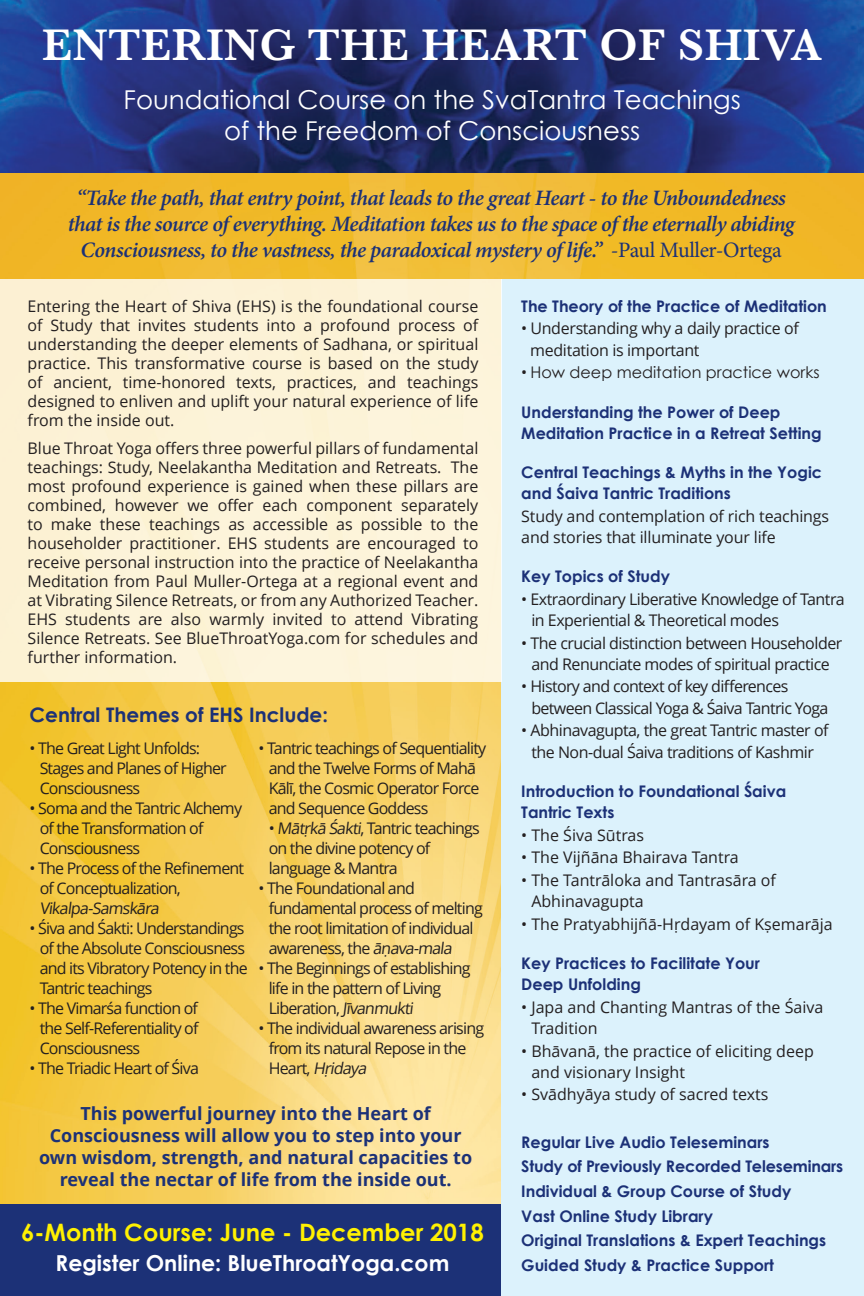
<style>
.page{position:relative;width:864px;height:1296px;background:#fff}
.page>*{position:absolute;margin:0;border:0;box-sizing:border-box;transform-origin:0 0}
.t1{font:600 46px "Baskerville";letter-spacing:.01em;color:#fff}
.t2{font:26px/31.2px "Century Gothic";color:#fff;text-align:center}
.t3{font:700 24px "Century Gothic";color:#fff101}
.t4{font:italic 600 22px/26px "Minion Pro";letter-spacing:-.025em;color:#1c3177;text-align:center}
.t5{font:700 22px "Century Gothic";color:#fff}
.t6{font:700 20px "Century Gothic";color:#1c3177}
.t7{font:700 18px/22px "Open Sanskrit";color:#1c3177;text-align:center}
.t8{font:16px/20px "Open Sanskrit";letter-spacing:-.04em;color:#231f20}
.t9{font:700 16px/21.2px "Century Gothic";color:#1c3177}
.t10{font:16px/21.2px "Open Sanskrit";color:#231f20}
.t11{font:16px/21.2px "Open Sanskrit";letter-spacing:-.01em;color:#231f20}
.t12{font:16px/21.2px "Open Sanskrit";letter-spacing:-.02em;color:#231f20}
.t13{font:16px "Century Gothic";color:#231f20}
.s1{font-weight:400;font-style:normal}
.s2{font-style:italic}
.s3{font-family:"Open Sanskrit"}
</style>
<div class="page">
<img style="left:0;top:173px;width:864px;height:1031px">
<img style="left:0;top:0;width:864px;height:173px">
<div style="left:0;top:1204px;width:502px;height:92px;background:#1c3177"></div>
<div style="left:502px;top:280px;width:362px;height:1016px;background:#dcf2fc"></div>
<div style="left:0;top:280px;width:502px;height:402px;background:#fcf3d8"></div>
<p class="t1" style="left:42px;top:13px;width:781px">ENTERING THE HEART OF SHIVA</p>
<p class="t2" style="left:124px;top:84px;width:619px">Foundational Course on the SvaTantra Teachings of the Freedom of Consciousness</p>
<p class="t4" style="left:68px;top:184px;width:728px">“Take the path, that entry point, that leads to the great Heart - to the Unboundedness that is the source of everything. Meditation takes us to the space of the eternally abiding<br>Consciousness, to the vastness, the paradoxical mystery of life.” <span class="s1">-Paul Muller-Ortega</span></p>
<p class="t8" style="left:28px;top:296px;width:452px;line-height:19px;text-align:justify">Entering the Heart of Shiva (EHS) is the foundational course of Study that invites students into a profound process of understanding the deeper elements of Sadhana, or spiritual practice. This transformative course is based on the study of ancient, time-honored texts, practices, and teachings designed to enliven and uplift your natural experience of life from the inside out.</p>
<p class="t8" style="left:28px;top:438px;width:452px;line-height:19px;text-align:justify">Blue Throat Yoga offers three powerful pillars of fundamental teachings: Study, Neelakantha Meditation and Retreats. The most profound experience is gained when these pillars are combined, however we offer each component separately to make these teachings as accessible as possible to the householder practitioner. EHS students are encouraged to receive personal instruction into the practice of Neelakantha Meditation from Paul Muller-Ortega at a regional event and at Vibrating Silence Retreats, or from any Authorized Teacher.<br>EHS students are also warmly invited to attend Vibrating Silence Retreats. See BlueThroatYoga.com for schedules and further information.</p>
<p class="t6" style="left:30px;top:699px;width:300px">Central Themes of EHS Include:</p>
<p class="t8" style="left:40px;top:738px;width:189px;text-indent:-10px">• The Great Light Unfolds:<br>Stages and Planes of Higher<br>Consciousness</p>
<p class="t8" style="left:40px;top:798px;width:204px;text-indent:-10px">• Soma and the Tantric Alchemy of the Transformation of<br>Consciousness</p>
<p class="t8" style="left:40px;top:858px;width:206px;text-indent:-10px">• The Process of the Refinement of Conceptualization,<br>Vikalpa-Samskāra</p>
<p class="t8" style="left:40px;top:918px;width:209px;text-indent:-10px">• Śiva and Śakti: Understandings of the Absolute Consciousness and its Vibratory Potency in the<br>Tantric teachings</p>
<p class="t8" style="left:40px;top:998px;width:160px;text-align:justify;text-indent:-10px">• The Vimarśa function of the Self-Referentiality of Consciousness</p>
<p class="t8" style="left:30px;top:1058px;width:171px">• The Triadic Heart of Śiva</p>
<p class="t8" style="left:269px;top:738px;width:219px;text-indent:-10px">• Tantric teachings of Sequentiality and the Twelve Forms of Mahā<br>Kālī, the Cosmic Operator Force and Sequence Goddess</p>
<p class="t8" style="left:269px;top:818px;width:212px">• Mātṛkā Śakti, Tantric teachings on the divine potency of language &amp; Mantra</p>
<p class="t8" style="left:269px;top:878px;width:216px;text-indent:-10px">• The Foundational and fundamental process of melting the root limitation of individual awareness, the āṇava-mala</p>
<p class="t8" style="left:269px;top:958px;width:203px;text-indent:-10px">• The Beginnings of establishing life in the pattern of Living<br>Liberation, Jīvanmukti</p>
<p class="t8" style="left:269px;top:1018px;width:217px;text-indent:-10px">• The individual awareness arising from its natural Repose in the<br>Heart, <span class="s2">Hṛidaya</span></p>
<p class="t7" style="left:39px;top:1102px;width:435px">This powerful journey into the Heart of Consciousness will allow you to step into your own wisdom, strength, and natural capacities to reveal the nectar of life from the inside out.</p>
<p class="t3" style="left:21px;top:1214px;width:464px">6-Month Course: June - December 2018</p>
<p class="t5" style="left:56px;top:1246px;width:395px">Register Online: BlueThroatYoga.com</p>
<p class="t9" style="left:521px;top:295px;width:307px">The Theory of the Practice of Meditation</p>
<p class="t12" style="left:530px;top:318px;width:270px;text-indent:-9px">• Understanding why a daily practice of meditation is important</p>
<p class="t13" style="left:521px;top:361px;width:300px"><span class="s3">•</span> How deep meditation practice works</p>
<p class="t9" style="left:521px;top:400px;width:302px">Understanding the Power of Deep<br>Meditation Practice in a Retreat Setting</p>
<p class="t9" style="left:521px;top:461px;width:302px">Central Teachings &amp; Myths in the Yogic and Śaiva Tantric Traditions</p>
<p class="t11" style="left:521px;top:505px;width:309px">Study and contemplation of rich teachings and stories that illuminate your life</p>
<p class="t9" style="left:521px;top:565px;width:150px">Key Topics of Study</p>
<p class="t8" style="left:531px;top:588px;width:315px;line-height:21.2px;text-indent:-10px">• Extraordinary Liberative Knowledge of Tantra in Experiential &amp; Theoretical modes</p>
<p class="t8" style="left:521px;top:632px;width:323px;line-height:21.2px;text-align:center">• The crucial distinction between Householder and Renunciate modes of spiritual practice</p>
<p class="t8" style="left:531px;top:676px;width:299px;line-height:21.2px;text-indent:-10px">• History and context of key differences between Classical Yoga &amp; Śaiva Tantric Yoga</p>
<p class="t8" style="left:521px;top:720px;width:309px;line-height:21.2px;text-align:center">• Abhinavagupta, the great Tantric master of the Non-dual Śaiva traditions of Kashmir</p>
<p class="t9" style="left:521px;top:780px;width:266px">Introduction to Foundational Śaiva<br>Tantric Texts</p>
<p class="t10" style="left:521px;top:824px;width:124px">• The Śiva Sūtras</p>
<p class="t10" style="left:521px;top:846px;width:219px">• The Vijñāna Bhairava Tantra</p>
<p class="t10" style="left:531px;top:869px;width:246px;text-indent:-10px">• The Tantrāloka and Tantrasāra of<br>Abhinavagupta</p>
<p class="t10" style="left:521px;top:913px;width:313px">• The Pratyabhijñā-Hṛdayam of Kṣemarāja</p>
<p class="t9" style="left:521px;top:952px;width:240px">Key Practices to Facilitate Your<br>Deep Unfolding</p>
<p class="t10" style="left:531px;top:996px;width:294px;text-indent:-10px">• Japa and Chanting Mantras of the Śaiva<br>Tradition</p>
<p class="t10" style="left:531px;top:1040px;width:284px;text-indent:-10px">• Bhāvanā, the practice of eliciting deep and visionary Insight</p>
<p class="t10" style="left:521px;top:1084px;width:249px">• Svādhyāya study of sacred texts</p>
<p class="t9" style="left:521px;top:1131px;width:250px">Regular Live Audio Teleseminars</p>
<p class="t9" style="left:521px;top:1155px;width:323px">Study of Previously Recorded Teleseminars</p>
<p class="t9" style="left:521px;top:1180px;width:272px">Individual &amp; Group Course of Study</p>
<p class="t9" style="left:521px;top:1204px;width:193px">Vast Online Study Library</p>
<p class="t9" style="left:521px;top:1229px;width:306px">Original Translations &amp; Expert Teachings</p>
<p class="t9" style="left:521px;top:1254px;width:254px">Guided Study &amp; Practice Support</p>
</div>
